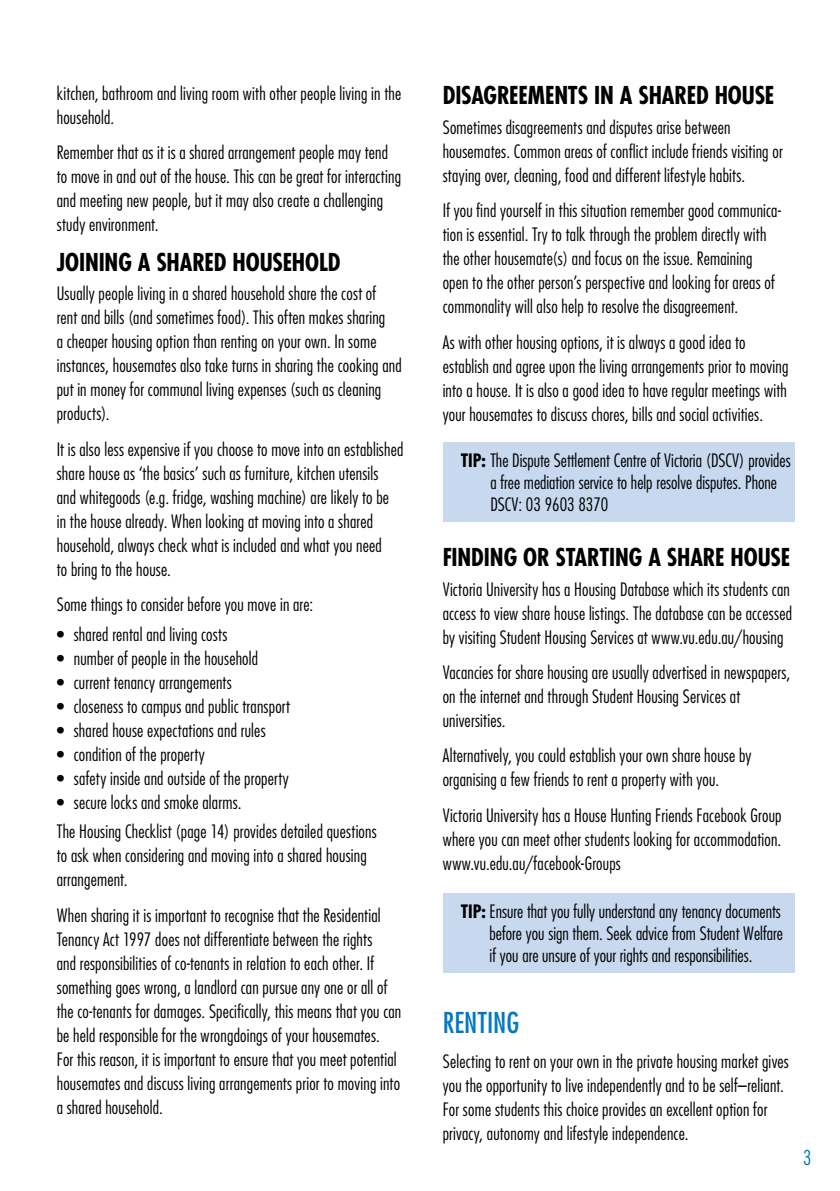
<style>
.page{position:relative;width:840px;height:1191px;background:#fff}
.page>*{position:absolute;margin:0;border:0;box-sizing:border-box;transform-origin:0 0}
.t1{font:condensed 28px "Futura";letter-spacing:.005em;color:#0079c1}
.t2{font:700 condensed 24px "Futura";letter-spacing:-.01em;color:#000}
.t3{font:300 condensed 20px "Futura";color:#0079c1}
.t4{font:300 condensed 18px/24px "Futura";letter-spacing:.01em;color:#000}
.s1{font-weight:700}
</style>
<div class="page">
<div style="left:442px;top:442px;width:352px;height:80px;background:#c7d8ef"></div>
<div style="left:442px;top:893px;width:352px;height:79px;background:#c7d8ef"></div>
<p class="t4" style="left:57px;top:81px;width:346px">kitchen, bathroom and living room with other people living in the household.</p>
<p class="t4" style="left:57px;top:140px;width:345px">Remember that as it is a shared arrangement people may tend to move in and out of the house. This can be great for interacting and meeting new people, but it may also create a challenging study environment.</p>
<h2 class="t2" style="left:57px;top:246px;width:21px">JOINING</h2>
<h2 class="t2" style="left:138px;top:246px;width:42px">A SHARED</h2>
<h2 class="t2" style="left:232px;top:246px;width:26px">HOUSEHOLD</h2>
<p class="t4" style="left:57px;top:281px;width:346px">Usually people living in a shared household share the cost of<br>rent and bills (and sometimes food). This often makes sharing<br>a cheaper housing option than renting on your own. In some instances, housemates also take turns in sharing the cooking and put in money for communal living expenses (such as cleaning products).</p>
<p class="t4" style="left:57px;top:436px;width:348px">It is also less expensive if you choose to move into an established share house as ‘the basics’ such as furniture, kitchen utensils<br>and whitegoods (e.g. fridge, washing machine) are likely to be<br>in the house already. When looking at moving into a shared household, always check what is included and what you need<br>to bring to the house.</p>
<p class="t4" style="left:57px;top:592px;width:258px">Some things to consider before you move in are:</p>
<p class="t4" style="left:57px;top:621px;width:172px">• shared rental and living costs</p>
<p class="t4" style="left:57px;top:645px;width:203px">• number of people in the household</p>
<p class="t4" style="left:57px;top:669px;width:176px">• current tenancy arrangements</p>
<p class="t4" style="left:57px;top:693px;width:234px">• closeness to campus and public transport</p>
<p class="t4" style="left:57px;top:717px;width:210px">• shared house expectations and rules</p>
<p class="t4" style="left:57px;top:741px;width:150px">• condition of the property</p>
<p class="t4" style="left:57px;top:765px;width:233px">• safety inside and outside of the property</p>
<p class="t4" style="left:57px;top:787px;width:321px;line-height:29.6px">• secure locks and smoke alarms.<br>The Housing Checklist (page 14) provides detailed questions</p>
<p class="t4" style="left:57px;top:843px;width:311px">to ask when considering and moving into a shared housing arrangement.</p>
<p class="t4" style="left:57px;top:902px;width:346px">When sharing it is important to recognise that the Residential Tenancy Act 1997 does not differentiate between the rights<br>and responsibilities of co-tenants in relation to each other. If something goes wrong, a landlord can pursue any one or all of the co-tenants for damages. Specifically, this means that you can be held responsible for the wrongdoings of your housemates.<br>For this reason, it is important to ensure that you meet potential housemates and discuss living arrangements prior to moving into a shared household.</p>
<h2 class="t2" style="left:442px;top:80px;width:25px">DISAGREEMENTS</h2>
<h2 class="t2" style="left:594px;top:80px;width:67px">IN A SHARED</h2>
<h2 class="t2" style="left:714px;top:80px;width:26px">HOUSE</h2>
<p class="t4" style="left:442px;top:115px;width:341px">Sometimes disagreements and disputes arise between housemates. Common areas of conflict include friends visiting or staying over, cleaning, food and different lifestyle habits.</p>
<p class="t4" style="left:442px;top:198px;width:339px">If you find yourself in this situation remember good communica&shy;tion is essential. Try to talk through the problem directly with the other housemate(s) and focus on the issue. Remaining open to the other person’s perspective and looking for areas of commonality will also help to resolve the disagreement.</p>
<p class="t4" style="left:442px;top:329px;width:347px">As with other housing options, it is always a good idea to establish and agree upon the living arrangements prior to moving into a house. It is also a good idea to have regular meetings with your housemates to discuss chores, bills and social activities.</p>
<p class="t4" style="left:490px;top:449px;width:302px;line-height:22px;text-indent:-30px"><span class="s1">TIP:</span> The Dispute Settlement Centre of Victoria (DSCV) provides a free mediation service to help resolve disputes. Phone<br>DSCV: 03 9603 8370</p>
<h2 class="t2" style="left:442px;top:541px;width:21px">FINDING</h2>
<h2 class="t2" style="left:523px;top:541px;width:55px">OR STARTING</h2>
<h2 class="t2" style="left:648px;top:541px;width:42px">A SHARE</h2>
<h2 class="t2" style="left:730px;top:541px;width:26px">HOUSE</h2>
<p class="t4" style="left:442px;top:577px;width:350px;text-align:justify">Victoria University has a Housing Database which its students can access to view share house listings. The database can be accessed by visiting Student Housing Services at www.vu.edu.au/housing</p>
<p class="t4" style="left:442px;top:660px;width:349px">Vacancies for share housing are usually advertised in newspapers, on the internet and through Student Housing Services at universities.</p>
<p class="t4" style="left:442px;top:743px;width:310px">Alternatively, you could establish your own share house by organising a few friends to rent a property with you.</p>
<p class="t4" style="left:442px;top:803px;width:340px;text-align:justify">Victoria University has a House Hunting Friends Facebook Group where you can meet other students looking for accommodation. www.vu.edu.au/facebook-Groups</p>
<p class="t4" style="left:489px;top:900px;width:295px;line-height:22px;text-align:justify;text-indent:-29px"><span class="s1">TIP:</span> Ensure that you fully understand any tenancy documents before you sign them. Seek advice from Student Welfare if you are unsure of your rights and responsibilities.</p>
<h1 class="t1" style="left:442px;top:1004px;width:78px">RENTING</h1>
<p class="t4" style="left:442px;top:1049px;width:347px">Selecting to rent on your own in the private housing market gives you the opportunity to live independently and to be self–reliant.<br>For some students this choice provides an excellent option for privacy, autonomy and lifestyle independence.</p>
<p class="t3" style="left:802px;top:1145px;width:10px">3</p>
</div>
